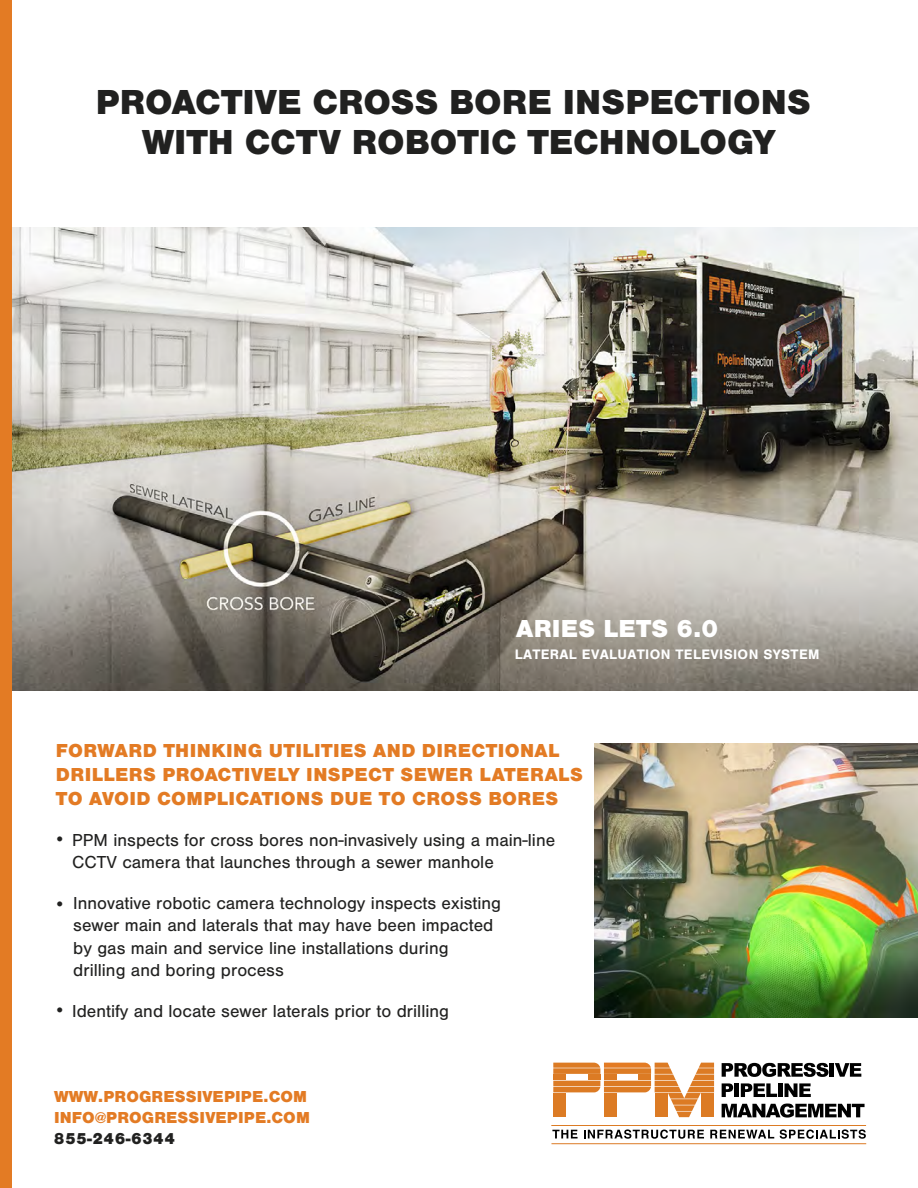
<style>
.page{position:relative;width:918px;height:1188px;background:#fff}
.page>*{position:absolute;margin:0;border:0;box-sizing:border-box;transform-origin:0 0}
.t1{font:900 36px/40.5px "Nimbus San";color:#212120;text-align:center}
.t2{font:900 25.5px "Nimbus San";letter-spacing:.01em;color:#fff}
.t3{font:900 19.5px/24px "Nimbus San";letter-spacing:.02em;color:#e37b24}
.t4{font:18px/22.5px "Nimbus San";color:#212120}
.t5{font:900 16.5px/21px "Nimbus San";letter-spacing:.01em;color:#e37b24}
.t6{font:900 16.5px "Nimbus San";letter-spacing:.02em;color:#212120}
.t7{font:700 14.25px "Nimbus San";letter-spacing:.025em;color:#fff}
</style>
<div class="page">
<img style="left:12px;top:227px;width:906px;height:463px">
<div style="left:0;top:0;width:12px;height:1188px;background:#e37b24"></div>
<svg style="left:722px;top:1063px;width:107px;height:14px"></svg>
<hr style="left:830px;top:1063px;width:4px;height:14px;background:#000">
<svg style="left:835px;top:1063px;width:26px;height:14px"></svg>
<svg style="left:722px;top:1083px;width:11px;height:14px"></svg>
<hr style="left:735px;top:1083px;width:4px;height:14px;background:#000">
<svg style="left:741px;top:1083px;width:36px;height:14px"></svg>
<hr style="left:778px;top:1083px;width:4px;height:14px;background:#000">
<svg style="left:785px;top:1083px;width:26px;height:14px"></svg>
<svg style="left:722px;top:1104px;width:143px;height:14px"></svg>
<svg style="left:553px;top:1063px;width:161px;height:54px"></svg>
<svg style="left:552px;top:1130px;width:26px;height:8px"></svg>
<svg style="left:584px;top:1129px;width:120px;height:10px"></svg>
<svg style="left:710px;top:1130px;width:64px;height:8px"></svg>
<svg style="left:780px;top:1129px;width:86px;height:10px"></svg>
<hr style="left:551px;top:1125px;width:315px;height:1px;background:#dc7b24">
<hr style="left:551px;top:1143px;width:315px;height:1px;background:#dc7b24">
<img style="left:594px;top:744px;width:324px;height:274px">
<h1 class="t1" style="left:96px;top:82px;width:716px">PROACTIVE CROSS BORE INSPECTIONS<br>WITH CCTV ROBOTIC TECHNOLOGY</h1>
<h2 class="t2" style="left:516px;top:614px;width:203px">ARIES LETS 6.0</h2>
<p class="t7" style="left:515px;top:646px;width:306px">LATERAL EVALUATION TELEVISION SYSTEM</p>
<p class="t3" style="left:56px;top:738px;width:529px">FORWARD THINKING UTILITIES AND DIRECTIONAL<br>DRILLERS PROACTIVELY INSPECT SEWER LATERALS<br>TO AVOID COMPLICATIONS DUE TO CROSS BORES</p>
<p class="t4" style="left:72px;top:829px;width:484px;text-indent:-18px">• PPM inspects for cross bores non-invasively using a main-line<br>CCTV camera that launches through a sewer manhole</p>
<p class="t4" style="left:73px;top:892px;width:429px;text-indent:-19px">• Innovative robotic camera technology inspects existing sewer main and laterals that may have been impacted by gas main and service line installations during drilling and boring process</p>
<p class="t4" style="left:54px;top:1000px;width:397px">• Identify and locate sewer laterals prior to drilling</p>
<p class="t5" style="left:54px;top:1086px;width:258px">WWW.PROGRESSIVEPIPE.COM<br>INFO@PROGRESSIVEPIPE.COM</p>
<p class="t6" style="left:54px;top:1129px;width:123px">855-246-6344</p>
</div>
